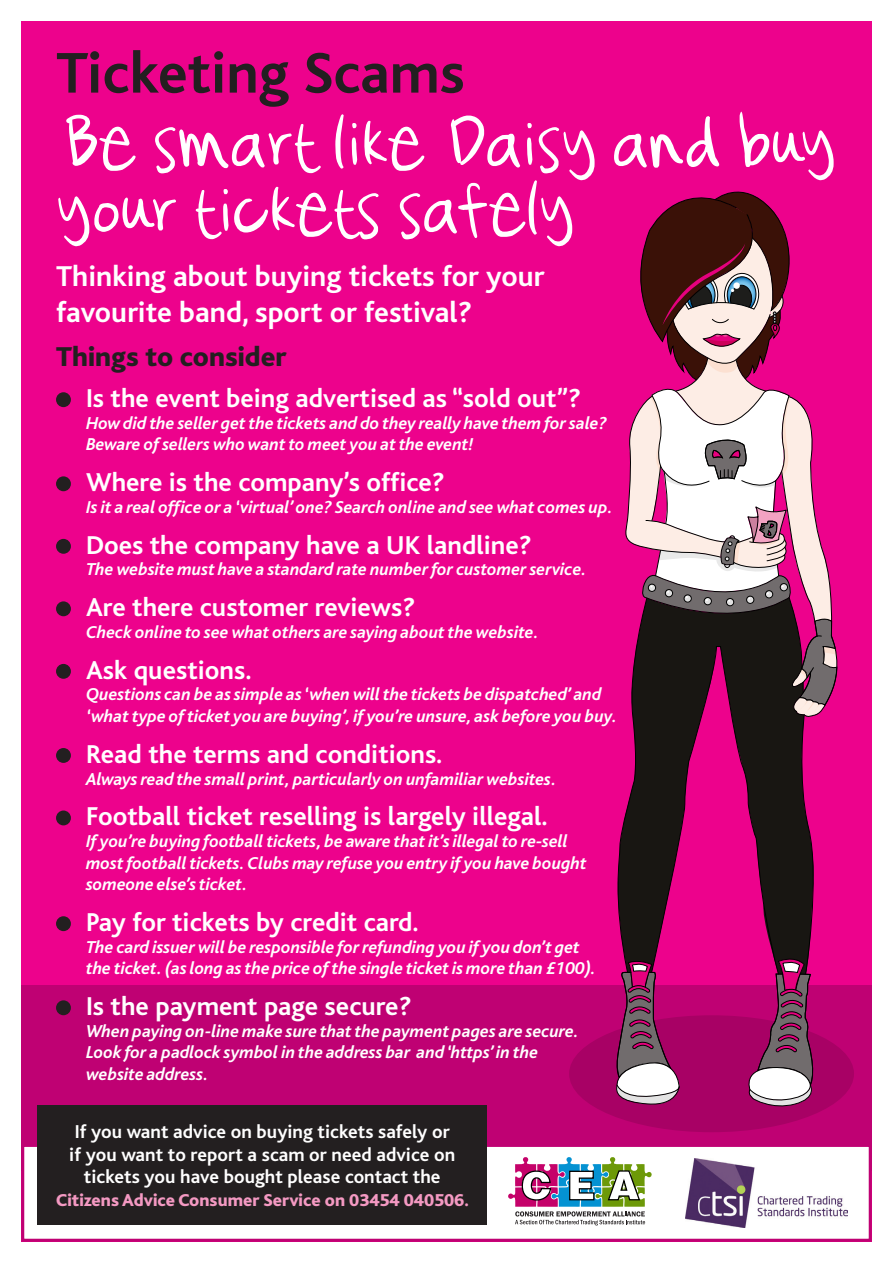
<style>
.page{position:relative;width:893px;height:1263px;background:#fff}
.page>*{position:absolute;margin:0;border:0;box-sizing:border-box;transform-origin:0 0}
.t1{font:61.5px/66px "Cataclysmic";letter-spacing:-.01em;color:#fff}
.t2{font:700 60px "Bliss";color:#231f20}
.t3{font:700 30px/36px "Bliss";color:#fff}
.t4{font:800 28.5px "Bliss";color:#231f20}
.t5{font:700 27px "Bliss";color:#fff}
.t6{font:700 19.5px/22.5px "Bliss";color:#fff;text-align:center}
.t7{font:italic 700 18px/21.6px "Bliss";color:#fff}
.t8{font:800 18px "Bliss";color:#f499c2}
</style>
<div class="page">
<div style="left:21px;top:21px;width:851px;height:1221px;background:#ed028c"></div>
<div style="left:21px;top:985px;width:851px;height:186px;background:#bf0173"></div>
<div style="left:569px;top:1015px;width:285px;height:117px;background:#a80165;border-radius:50%"></div>
<div style="left:56px;top:392px;width:15px;height:15px;background:#231f20;border-radius:50%"></div>
<div style="left:56px;top:476px;width:15px;height:15px;background:#231f20;border-radius:50%"></div>
<div style="left:56px;top:539px;width:15px;height:15px;background:#231f20;border-radius:50%"></div>
<div style="left:56px;top:601px;width:15px;height:15px;background:#231f20;border-radius:50%"></div>
<div style="left:56px;top:664px;width:15px;height:15px;background:#231f20;border-radius:50%"></div>
<div style="left:56px;top:748px;width:15px;height:15px;background:#231f20;border-radius:50%"></div>
<div style="left:56px;top:810px;width:15px;height:15px;background:#231f20;border-radius:50%"></div>
<div style="left:56px;top:916px;width:15px;height:15px;background:#231f20;border-radius:50%"></div>
<div style="left:56px;top:1000px;width:15px;height:15px;background:#231f20;border-radius:50%"></div>
<div style="left:21px;top:1144px;width:851px;height:98px;background:#fff;border:3px solid #bf0173"></div>
<div style="left:38px;top:1105px;width:449px;height:119px;background:#231f20"></div>
<svg style="left:508px;top:1157px;width:144px;height:68px"></svg>
<img style="left:685px;top:1158px;width:162px;height:69px">
<svg style="left:612px;top:191px;width:235px;height:917px"></svg>
<p class="t2" style="left:56px;top:42px;width:410px">Ticketing Scams</p>
<p class="t1" style="left:56px;top:113px;width:781px">Be smart like Daisy and buy your tickets safely</p>
<p class="t3" style="left:56px;top:258px;width:490px">Thinking about buying tickets for your favourite band, sport or festival?</p>
<p class="t4" style="left:56px;top:342px;width:232px">Things to consider</p>
<p class="t5" style="left:86px;top:384px;width:496px">Is the event being advertised as “sold out”?</p>
<p class="t7" style="left:86px;top:412px;width:522px">How did the seller get the tickets and do they really have them for sale?<br>Beware ofsellers who want to meet you at the event!</p>
<p class="t5" style="left:86px;top:468px;width:360px">Where is the company’s office?</p>
<p class="t7" style="left:86px;top:497px;width:528px">Is it a real office or a ‘virtual’ one? Search online and see what comes up.</p>
<p class="t5" style="left:86px;top:531px;width:447px">Does the company have a UK landline?</p>
<p class="t7" style="left:86px;top:559px;width:502px">The website must have a standard rate numberfor customer service.</p>
<p class="t5" style="left:86px;top:593px;width:331px">Are there customer reviews?</p>
<p class="t7" style="left:86px;top:622px;width:454px">Check online to see what others are saying about the website.</p>
<p class="t5" style="left:86px;top:656px;width:167px">Ask questions.</p>
<p class="t7" style="left:86px;top:684px;width:533px">Questions can be as simple as‘when will the tickets be dispatched’ and ‘what type of ticket you are buying’, if you’re unsure, ask before you buy.</p>
<p class="t5" style="left:86px;top:740px;width:358px">Read the terms and conditions.</p>
<p class="t7" style="left:86px;top:768px;width:472px">Always read the small print, particularly on unfamiliar websites.</p>
<p class="t5" style="left:86px;top:802px;width:463px">Football ticket reselling is largely illegal.</p>
<p class="t7" style="left:86px;top:831px;width:502px">If you’re buying football tickets, be aware that it’s illegal to re-sell most football tickets.Clubs may refuse you entry if you have bought someone else’s ticket.</p>
<p class="t5" style="left:86px;top:908px;width:334px">Pay for tickets by credit card.</p>
<p class="t7" style="left:86px;top:936px;width:511px">The card issuer will be responsible for refunding you if you don’t get the ticket.(as long as the price ofthe single ticket is more than £100).</p>
<p class="t5" style="left:86px;top:992px;width:327px">Is the payment page secure?</p>
<p class="t7" style="left:86px;top:1020px;width:494px">When paying on-line make sure that the payment pages are secure.<br>Look for a padlock symbol in the address bar and‘https’ in the website address.</p>
<p class="t6" style="left:69px;top:1121px;width:387px">If you want advice on buying tickets safely or if you want to report a scam or need advice on tickets you have bought please contact the</p>
<p class="t8" style="left:56px;top:1190px;width:414px">Citizens Advice Consumer Service on 03454 040506.</p>
</div>
